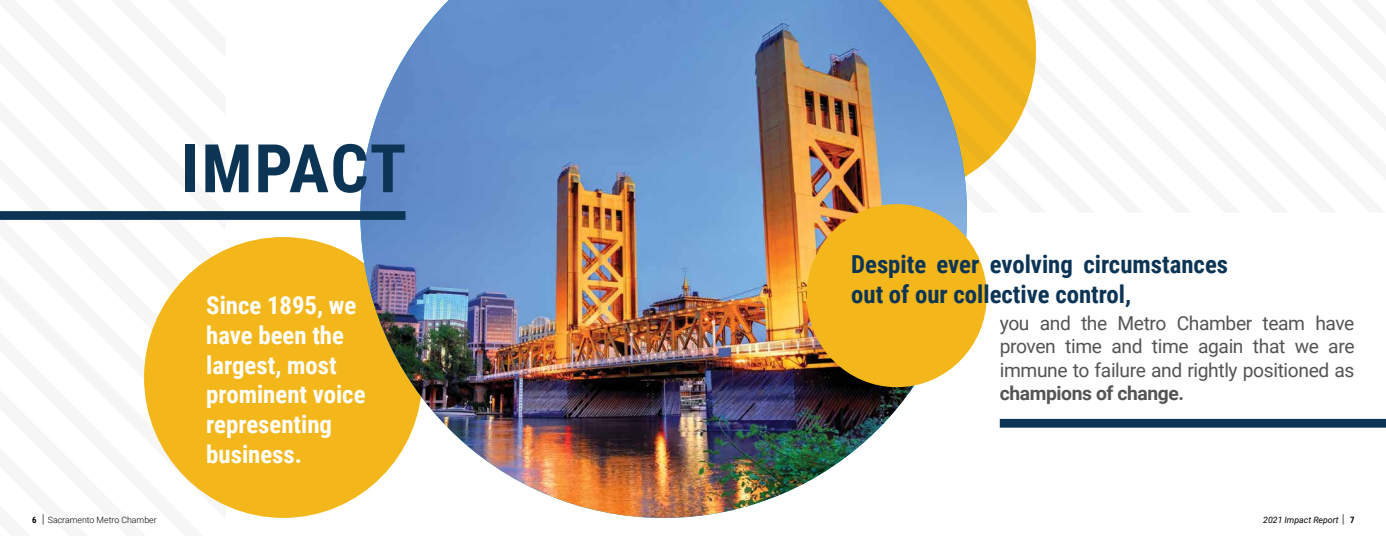
<style>
.page{position:relative;width:1386px;height:536px;background:#fff}
.page>*{position:absolute;margin:0;border:0;box-sizing:border-box;transform-origin:0 0}
.t1{font:700 67.02px "Roboto Condensed";color:#0c3455}
.t2{font:700 24.76px/29.8px "Roboto Condensed";color:#fff}
.t3{font:700 24.76px/29.8px "Roboto Condensed";color:#0c3455}
.t4{font:19.25px/23.1px "Roboto";letter-spacing:-.02em;color:#545454;text-align:justify}
.t5{font:700 19.25px "Roboto";color:#545454}
.t6{font:300 8.75px "Roboto";color:#000}
.t7{font:italic 8.75px "Roboto";color:#000}
.s1{font-family:"Roboto Condensed";font-weight:700}
.s2{font-weight:400;font-size:12.34px;color:#545454}
.s3{font-style:normal;font-size:12.34px;color:#545454}
.s4{font-family:"Roboto Condensed";font-weight:700;font-style:normal}
</style>
<div class="page">
<svg style="left:999px;top:0;width:37px;height:149px;fill:#f3b71b"></svg>
<svg style="left:967px;top:0;width:32px;height:176px;background:#f1ba2b"></svg>
<div style="left:144px;top:237px;width:278px;height:280px;background:#f3b71b;border-radius:50%"></div>
<img style="left:360px;top:0;width:607px;height:517px">
<div style="left:1000px;top:419px;width:386px;height:8px;background:#0c3455"></div>
<div style="left:0;top:211px;width:405px;height:9px;background:#0c3455"></div>
<div style="left:807px;top:204px;width:180px;height:183px;background:#f3b71b;border-radius:50%"></div>
<h1 class="t1" style="left:181px;top:121px;width:226px">impact</h1>
<p class="t2" style="left:206px;top:289px;width:161px">Since 1895, we have been the largest, most prominent voice representing business.</p>
<p class="t3" style="left:851px;top:248px;width:378px">Despite ever evolving circumstances out of our collective control,</p>
<p class="t4" style="left:1000px;top:311px;width:356px">you and the Metro Chamber team have proven time and time again that we are immune to failure and rightly positioned as</p>
<p class="t5" style="left:1000px;top:379px;width:186px">champions of change.</p>
<p class="t6" style="left:32px;top:513px;width:126px"><span class="s1">6</span> <span class="s2">|</span> Sacramento Metro Chamber</p>
<p class="t7" style="left:1263px;top:513px;width:93px">2021 Impact Report <span class="s3">|</span> <span class="s4">7</span></p>
</div>
